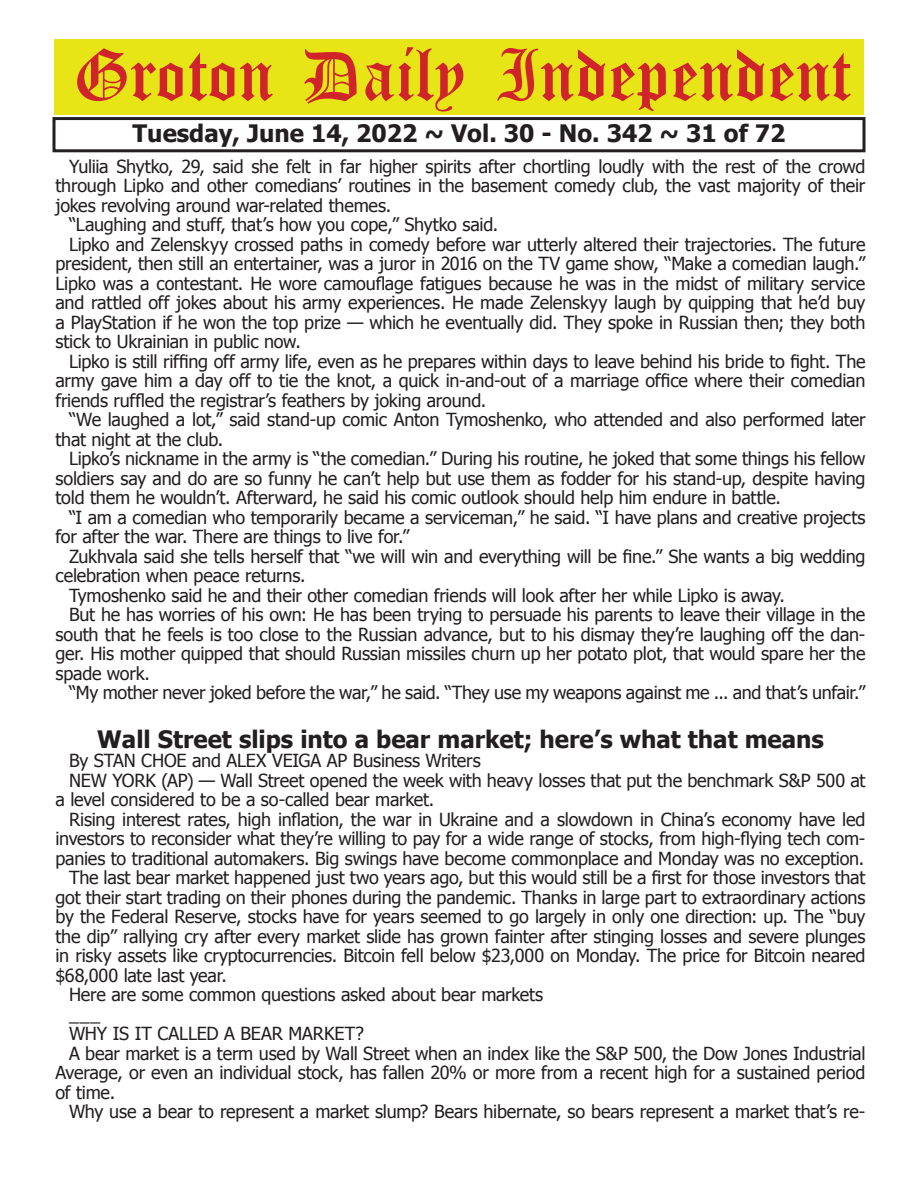
<style>
.page{position:relative;width:918px;height:1188px;background:#fff}
.page>*{position:absolute;margin:0;border:0;box-sizing:border-box;transform-origin:0 0}
.t1{font:54px "Old English Five";color:#d1232a}
.t2{font:700 24px "Tahoma";color:#231f20}
.t3{font:18px "Tahoma";letter-spacing:-.015em;color:#231f20}
</style>
<div class="page">
<div style="left:52px;top:117px;width:814px;height:35px;border:3px solid #231f20"></div>
<div style="left:54px;top:40px;width:810px;height:75px;background:#e7e515"></div>
<h1 class="t1" style="left:73px;top:50px;width:779px">Groton Daily Independent</h1>
<h2 class="t2" style="left:133px;top:116px;width:654px">Tuesday, June 14, 2022 ~ Vol. 30 - No. 342 ~ 31 of 72</h2>
<p class="t3" style="left:69px;top:154px;width:798px">Yuliia Shytko, 29, said she felt in far higher spirits after chortling loudly with the rest of the crowd</p>
<p class="t3" style="left:56px;top:174px;width:811px">through Lipko and other comedians’ routines in the basement comedy club, the vast majority of their</p>
<p class="t3" style="left:56px;top:193px;width:337px">jokes revolving around war-related themes.</p>
<p class="t3" style="left:69px;top:213px;width:431px">“Laughing and stuff, that’s how you cope,” Shytko said.</p>
<p class="t3" style="left:69px;top:232px;width:798px">Lipko and Zelenskyy crossed paths in comedy before war utterly altered their trajectories. The future</p>
<p class="t3" style="left:56px;top:252px;width:812px">president, then still an entertainer, was a juror in 2016 on the TV game show, “Make a comedian laugh.”</p>
<p class="t3" style="left:56px;top:271px;width:811px">Lipko was a contestant. He wore camouflage fatigues because he was in the midst of military service</p>
<p class="t3" style="left:56px;top:291px;width:811px">and rattled off jokes about his army experiences. He made Zelenskyy laugh by quipping that he’d buy</p>
<p class="t3" style="left:56px;top:310px;width:812px">a PlayStation if he won the top prize — which he eventually did. They spoke in Russian then; they both</p>
<p class="t3" style="left:56px;top:330px;width:247px">stick to Ukrainian in public now.</p>
<p class="t3" style="left:69px;top:349px;width:798px">Lipko is still riffing off army life, even as he prepares within days to leave behind his bride to fight. The</p>
<p class="t3" style="left:56px;top:369px;width:811px">army gave him a day off to tie the knot, a quick in-and-out of a marriage office where their comedian</p>
<p class="t3" style="left:56px;top:388px;width:432px">friends ruffled the registrar’s feathers by joking around.</p>
<p class="t3" style="left:69px;top:408px;width:798px">“We laughed a lot,” said stand-up comic Anton Tymoshenko, who attended and also performed later</p>
<p class="t3" style="left:56px;top:427px;width:169px">that night at the club.</p>
<p class="t3" style="left:69px;top:447px;width:798px">Lipko’s nickname in the army is “the comedian.” During his routine, he joked that some things his fellow</p>
<p class="t3" style="left:56px;top:466px;width:811px">soldiers say and do are so funny he can’t help but use them as fodder for his stand-up, despite having</p>
<p class="t3" style="left:56px;top:486px;width:727px">told them he wouldn’t. Afterward, he said his comic outlook should help him endure in battle.</p>
<p class="t3" style="left:69px;top:505px;width:798px">“I am a comedian who temporarily became a serviceman,” he said. “I have plans and creative projects</p>
<p class="t3" style="left:56px;top:525px;width:355px">for after the war. There are things to live for.”</p>
<p class="t3" style="left:69px;top:544px;width:798px">Zukhvala said she tells herself that “we will win and everything will be fine.” She wants a big wedding</p>
<p class="t3" style="left:56px;top:564px;width:252px">celebration when peace returns.</p>
<p class="t3" style="left:69px;top:583px;width:717px">Tymoshenko said he and their other comedian friends will look after her while Lipko is away.</p>
<p class="t3" style="left:69px;top:603px;width:798px">But he has worries of his own: He has been trying to persuade his parents to leave their village in the</p>
<p class="t3" style="left:56px;top:622px;width:812px">south that he feels is too close to the Russian advance, but to his dismay they’re laughing off the dan-</p>
<p class="t3" style="left:56px;top:642px;width:811px">ger. His mother quipped that should Russian missiles churn up her potato plot, that would spare her the</p>
<p class="t3" style="left:56px;top:661px;width:96px">spade work.</p>
<p class="t3" style="left:69px;top:681px;width:798px">“My mother never joked before the war,” he said. “They use my weapons against me ... and that’s unfair.”</p>
<h2 class="t2" style="left:97px;top:722px;width:728px">Wall Street slips into a bear market; here’s what that means</h2>
<p class="t3" style="left:69px;top:749px;width:413px">By STAN CHOE and ALEX VEIGA AP Business Writers</p>
<p class="t3" style="left:69px;top:768px;width:798px">NEW YORK (AP) — Wall Street opened the week with heavy losses that put the benchmark S&amp;P 500 at</p>
<p class="t3" style="left:56px;top:788px;width:380px">a level considered to be a so-called bear market.</p>
<p class="t3" style="left:69px;top:807px;width:798px">Rising interest rates, high inflation, the war in Ukraine and a slowdown in China’s economy have led</p>
<p class="t3" style="left:56px;top:827px;width:812px">investors to reconsider what they’re willing to pay for a wide range of stocks, from high-flying tech com-</p>
<p class="t3" style="left:56px;top:846px;width:810px">panies to traditional automakers. Big swings have become commonplace and Monday was no exception.</p>
<p class="t3" style="left:69px;top:866px;width:798px">The last bear market happened just two years ago, but this would still be a first for those investors that</p>
<p class="t3" style="left:56px;top:885px;width:811px">got their start trading on their phones during the pandemic. Thanks in large part to extraordinary actions</p>
<p class="t3" style="left:56px;top:905px;width:811px">by the Federal Reserve, stocks have for years seemed to go largely in only one direction: up. The “buy</p>
<p class="t3" style="left:56px;top:924px;width:811px">the dip” rallying cry after every market slide has grown fainter after stinging losses and severe plunges</p>
<p class="t3" style="left:56px;top:944px;width:812px">in risky assets like cryptocurrencies. Bitcoin fell below $23,000 on Monday. The price for Bitcoin neared</p>
<p class="t3" style="left:56px;top:963px;width:173px">$68,000 late last year.</p>
<p class="t3" style="left:69px;top:983px;width:476px">Here are some common questions asked about bear markets</p>
<p class="t3" style="left:69px;top:1002px;width:33px">___</p>
<p class="t3" style="left:69px;top:1022px;width:297px">WHY IS IT CALLED A BEAR MARKET?</p>
<p class="t3" style="left:69px;top:1041px;width:798px">A bear market is a term used by Wall Street when an index like the S&amp;P 500, the Dow Jones Industrial</p>
<p class="t3" style="left:56px;top:1061px;width:812px">Average, or even an individual stock, has fallen 20% or more from a recent high for a sustained period</p>
<p class="t3" style="left:56px;top:1080px;width:61px">of time.</p>
<p class="t3" style="left:69px;top:1100px;width:798px">Why use a bear to represent a market slump? Bears hibernate, so bears represent a market that’s re-</p>
</div>
